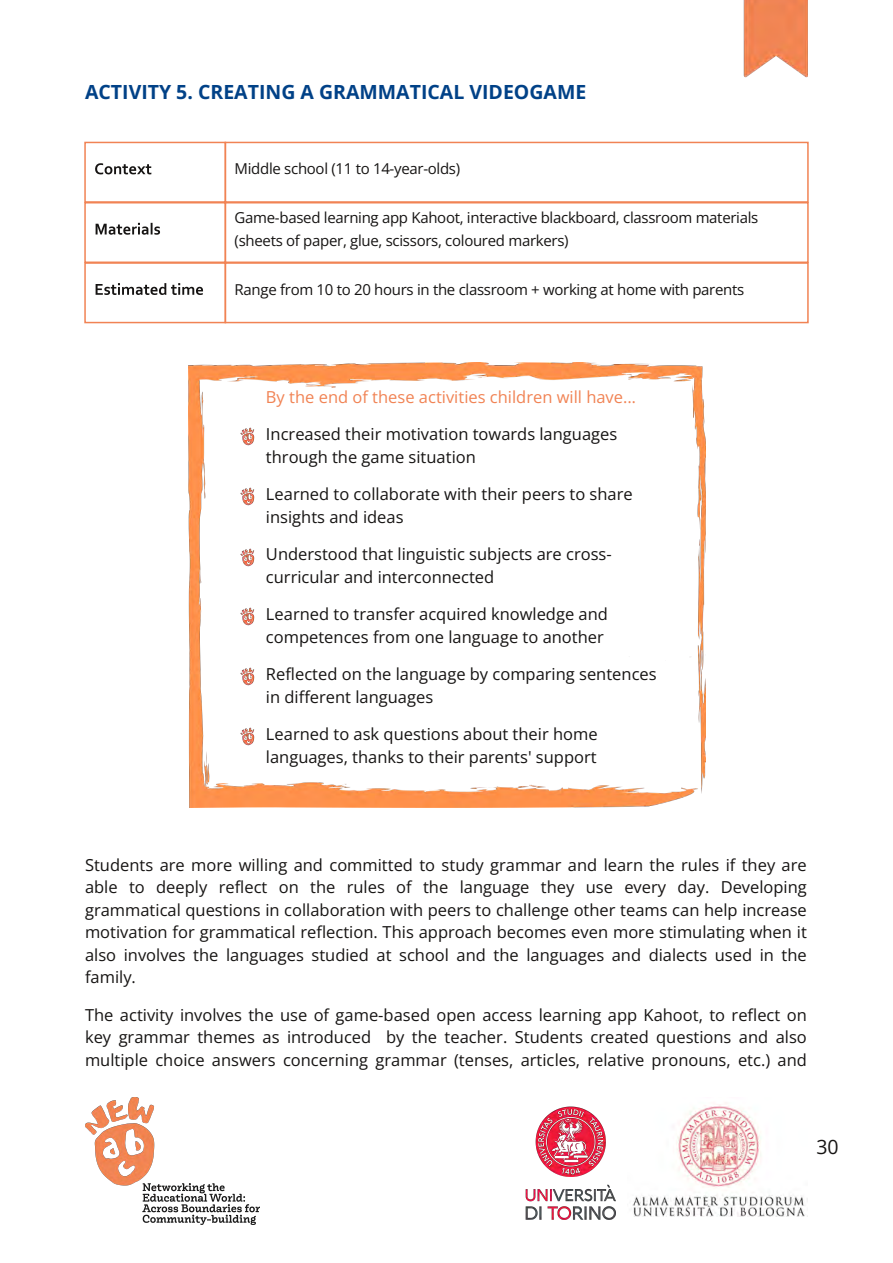
<style>
.page{position:relative;width:893px;height:1263px;background:#fff}
.page>*{position:absolute;margin:0;border:0;box-sizing:border-box;transform-origin:0 0}
.t1{font:700 19.5px "Open Sans";color:#004187}
.t2{font:19.5px "Open Sans";color:#161413}
.t3{font:16.5px/22.5px "Open Sans";color:#161413}
.t4{font:16.5px "Open Sans";color:#f18354}
.t5{font:15px/22.5px "Open Sans";letter-spacing:-.02em;color:#161413}
</style>
<div class="page">
<img style="left:85px;top:1097px;width:174px;height:128px">
<img style="left:632px;top:1105px;width:176px;height:111px">
<img style="left:525px;top:1106px;width:91px;height:114px">
<svg style="left:95px;top:163px;width:56px;height:11px"></svg>
<div style="left:84px;top:142px;width:142px;height:61px;border:2px solid #f18354"></div>
<div style="left:225px;top:142px;width:584px;height:61px;border:2px solid #f18354"></div>
<svg style="left:96px;top:223px;width:64px;height:12px"></svg>
<div style="left:84px;top:202px;width:142px;height:61px;border:2px solid #f18354"></div>
<div style="left:225px;top:202px;width:584px;height:61px;border:2px solid #f18354"></div>
<svg style="left:96px;top:283px;width:107px;height:12px"></svg>
<div style="left:84px;top:262px;width:142px;height:61px;border:2px solid #f18354"></div>
<div style="left:225px;top:262px;width:584px;height:61px;border:2px solid #f18354"></div>
<img style="left:188px;top:362px;width:518px;height:446px">
<img style="left:239px;top:428px;width:16px;height:19px">
<img style="left:239px;top:548px;width:16px;height:19px">
<img style="left:239px;top:608px;width:16px;height:19px">
<img style="left:239px;top:667px;width:16px;height:19px">
<img style="left:239px;top:727px;width:16px;height:19px">
<img style="left:743px;top:0;width:65px;height:78px">
<img style="left:239px;top:487px;width:16px;height:19px">
<p class="t1" style="left:85px;top:78px;width:503px">ACTIVITY 5. CREATING A GRAMMATICAL VIDEOGAME</p>
<p class="t5" style="left:235px;top:157px;width:227px">Middle school (11 to 14-year-olds)</p>
<p class="t5" style="left:235px;top:206px;width:525px">Game-based learning app Kahoot, interactive blackboard, classroom materials (sheets of paper, glue, scissors, coloured markers)</p>
<p class="t5" style="left:235px;top:278px;width:511px">Range from 10 to 20 hours in the classroom + working at home with parents</p>
<p class="t4" style="left:266px;top:385px;width:372px">By the end of these activities children will have…</p>
<p class="t3" style="left:266px;top:423px;width:353px">Increased their motivation towards languages through the game situation</p>
<p class="t3" style="left:266px;top:483px;width:368px">Learned to collaborate with their peers to share insights and ideas</p>
<p class="t3" style="left:266px;top:543px;width:347px">Understood that linguistic subjects are cross&shy;curricular and interconnected</p>
<p class="t3" style="left:266px;top:603px;width:343px">Learned to transfer acquired knowledge and competences from one language to another</p>
<p class="t3" style="left:266px;top:663px;width:392px">Reflected on the language by comparing sentences in different languages</p>
<p class="t3" style="left:266px;top:723px;width:333px">Learned to ask questions about their home languages, thanks to their parents' support</p>
<p class="t3" style="left:85px;top:853px;width:723px;text-align:justify">Students are more willing and committed to study grammar and learn the rules if they are able to deeply reflect on the rules of the language they use every day. Developing grammatical questions in collaboration with peers to challenge other teams can help increase motivation for grammatical reflection. This approach becomes even more stimulating when it also involves the languages studied at school and the languages and dialects used in the family.</p>
<p class="t3" style="left:85px;top:1003px;width:723px;text-align:justify">The activity involves the use of game-based open access learning app Kahoot, to reflect on key grammar themes as introduced by the teacher. Students created questions and also multiple choice answers concerning grammar (tenses, articles, relative pronouns, etc.) and</p>
<p class="t2" style="left:816px;top:1133px;width:24px">30</p>
</div>
